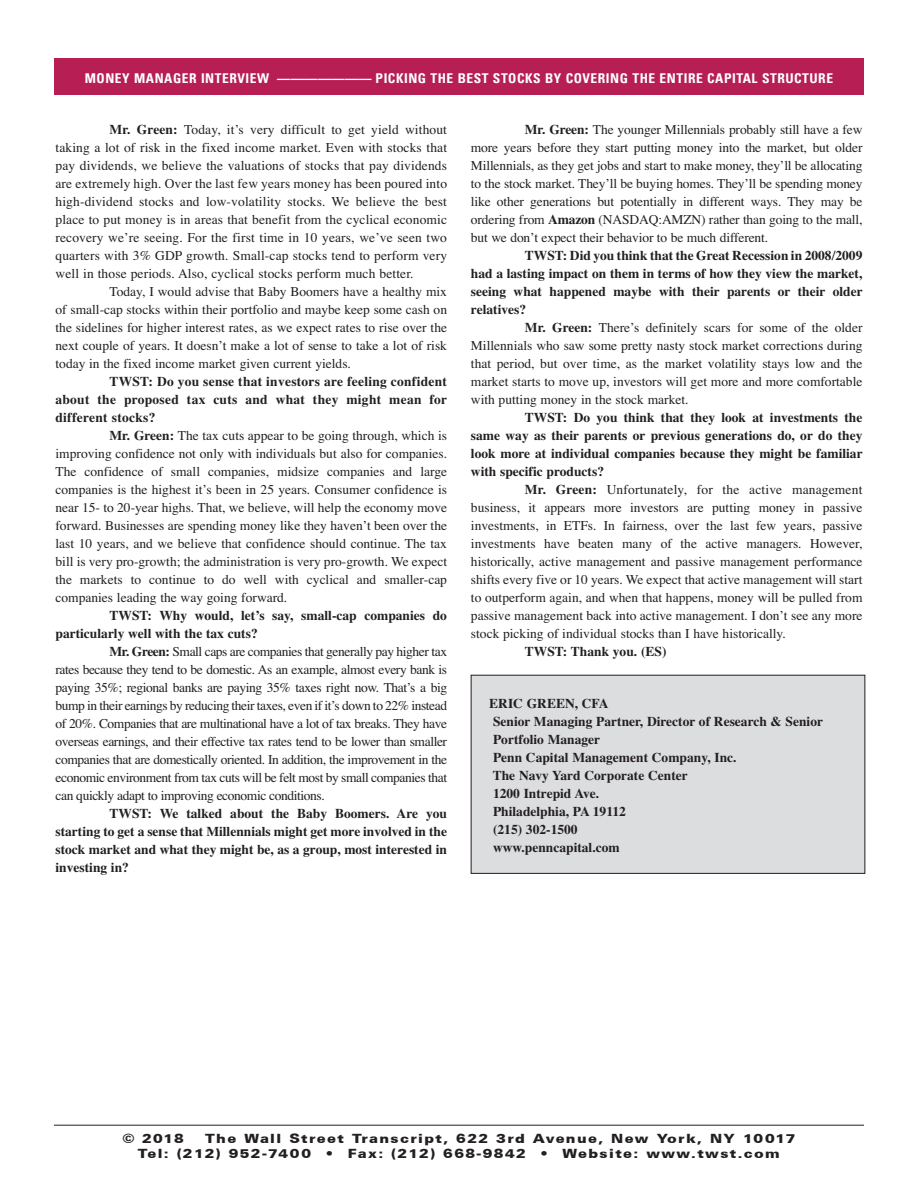
<style>
.page{position:relative;width:918px;height:1188px;background:#fff}
.page>*{position:absolute;margin:0;border:0;box-sizing:border-box;transform-origin:0 0}
.Body_Text{font:13.5px/18px "Times";color:#231f20;text-align:justify}
.Body_Text-2{font:700 13.5px/18px "Times";color:#231f20;text-align:justify}
.t1{font:700 condensed 13.5px "Univers LT";letter-spacing:.04em;color:#fff}
.bio{font:900 12.75px "Univers CE";letter-spacing:.09em;color:#231f20;scale:1.15 1}
.s1{font-weight:700}
</style>
<div class="page">
<div style="left:54px;top:58px;width:810px;height:36px;background:#b71e54"></div>
<div style="left:471px;top:675px;width:394px;height:198px;background:#dcdddf"></div>
<div style="left:471px;top:675px;width:394px;height:199px;border:1px solid #231f20"></div>
<hr style="left:54px;top:1125px;width:810px;height:1px;background:#231f20">
<p class="t1" style="left:85px;top:70px;width:750px">MONEY MANAGER INTERVIEW ——————— PICKING THE BEST STOCKS BY COVERING THE ENTIRE CAPITAL STRUCTURE</p>
<p class="Body_Text" style="left:56px;top:121px;width:393px;text-indent:54px"><span class="s1">Mr. Green:</span> Today, it’s very difficult to get yield without taking a lot of risk in the fixed income market. Even with stocks that pay dividends, we believe the valuations of stocks that pay dividends are extremely high. Over the last few years money has been poured into high-dividend stocks and low-volatility stocks. We believe the best place to put money is in areas that benefit from the cyclical economic recovery we’re seeing. For the first time in 10 years, we’ve seen two quarters with 3% GDP growth. Small-cap stocks tend to perform very well in those periods. Also, cyclical stocks perform much better.</p>
<p class="Body_Text" style="left:56px;top:283px;width:393px;text-indent:54px">Today, I would advise that Baby Boomers have a healthy mix of small-cap stocks within their portfolio and maybe keep some cash on the sidelines for higher interest rates, as we expect rates to rise over the next couple of years. It doesn’t make a lot of sense to take a lot of risk today in the fixed income market given current yields.</p>
<p class="Body_Text-2" style="left:56px;top:373px;width:393px;text-indent:54px">TWST: Do you sense that investors are feeling confident about the proposed tax cuts and what they might mean for different stocks?</p>
<p class="Body_Text" style="left:56px;top:427px;width:393px;text-indent:54px"><span class="s1">Mr. Green:</span> The tax cuts appear to be going through, which is improving confidence not only with individuals but also for companies.<br>The confidence of small companies, midsize companies and large companies is the highest it’s been in 25 years. Consumer confidence is near 15- to 20-year highs. That, we believe, will help the economy move forward. Businesses are spending money like they haven’t been over the last 10 years, and we believe that confidence should continue. The tax bill is very pro-growth; the administration is very pro-growth. We expect the markets to continue to do well with cyclical and smaller-cap companies leading the way going forward.</p>
<p class="Body_Text-2" style="left:56px;top:607px;width:393px;text-indent:54px">TWST: Why would, let’s say, small-cap companies do particularly well with the tax cuts?</p>
<p class="Body_Text" style="left:56px;top:643px;width:393px;text-indent:54px"><span class="s1">Mr. Green:</span> Small caps are companies that generally pay higher tax rates because they tend to be domestic. As an example, almost every bank is paying 35%; regional banks are paying 35% taxes right now. That’s a big bump in their earnings by reducing their taxes, even if it’s down to 22% instead of 20%. Companies that are multinational have a lot of tax breaks. They have overseas earnings, and their effective tax rates tend to be lower than smaller companies that are domestically oriented. In addition, the improvement in the economic environment from tax cuts will be felt most by small companies that can quickly adapt to improving economic conditions.</p>
<p class="Body_Text-2" style="left:56px;top:805px;width:393px;text-indent:54px">TWST: We talked about the Baby Boomers. Are you starting to get a sense that Millennials might get more involved in the stock market and what they might be, as a group, most interested in investing in?</p>
<p class="Body_Text" style="left:471px;top:121px;width:393px;text-indent:54px"><span class="s1">Mr. Green:</span> The younger Millennials probably still have a few more years before they start putting money into the market, but older Millennials, as they get jobs and start to make money, they’ll be allocating to the stock market. They’ll be buying homes. They’ll be spending money like other generations but potentially in different ways. They may be ordering from <span class="s1">Amazon</span> (NASDAQ:AMZN) rather than going to the mall, but we don’t expect their behavior to be much different.</p>
<p class="Body_Text-2" style="left:471px;top:247px;width:393px;text-indent:54px">TWST: Did you think that the Great Recession in 2008/2009 had a lasting impact on them in terms of how they view the market, seeing what happened maybe with their parents or their older relatives?</p>
<p class="Body_Text" style="left:471px;top:319px;width:393px;text-indent:54px"><span class="s1">Mr. Green:</span> There’s definitely scars for some of the older Millennials who saw some pretty nasty stock market corrections during that period, but over time, as the market volatility stays low and the market starts to move up, investors will get more and more comfortable with putting money in the stock market.</p>
<p class="Body_Text-2" style="left:471px;top:409px;width:393px;text-indent:54px">TWST: Do you think that they look at investments the same way as their parents or previous generations do, or do they look more at individual companies because they might be familiar with specific products?</p>
<p class="Body_Text" style="left:471px;top:481px;width:393px;text-indent:54px"><span class="s1">Mr. Green:</span> Unfortunately, for the active management business, it appears more investors are putting money in passive investments, in ETFs. In fairness, over the last few years, passive investments have beaten many of the active managers. However, historically, active management and passive management performance shifts every five or 10 years. We expect that active management will start to outperform again, and when that happens, money will be pulled from passive management back into active management. I don’t see any more stock picking of individual stocks than I have historically.</p>
<p class="Body_Text-2" style="left:525px;top:643px;width:143px">TWST: Thank you. (ES)</p>
<p class="Body_Text-2" style="left:489px;top:695px;width:121px">ERIC GREEN, CFA</p>
<p class="Body_Text-2" style="left:493px;top:713px;width:332px">Senior Managing Partner, Director of Research &amp; Senior<br>Portfolio Manager</p>
<p class="Body_Text-2" style="left:493px;top:749px;width:245px">Penn Capital Management Company, Inc.</p>
<p class="Body_Text-2" style="left:493px;top:767px;width:197px">The Navy Yard Corporate Center</p>
<p class="Body_Text-2" style="left:493px;top:785px;width:108px">1200 Intrepid Ave.</p>
<p class="Body_Text-2" style="left:493px;top:803px;width:134px">Philadelphia, PA 19112</p>
<p class="Body_Text-2" style="left:493px;top:821px;width:86px">(215) 302-1500</p>
<p class="Body_Text-2" style="left:493px;top:839px;width:128px">www.penncapital.com</p>
<p class="bio" style="left:122px;top:1131px;width:55px">© 2018</p>
<p class="bio" style="left:205px;top:1131px;width:515px">The Wall Street Transcript, 622 3rd Avenue, New York, NY 10017</p>
<p class="bio" style="left:138px;top:1146px;width:560px">Tel: (212) 952-7400 • Fax: (212) 668-9842 • Website: www.twst.com</p>
</div>
